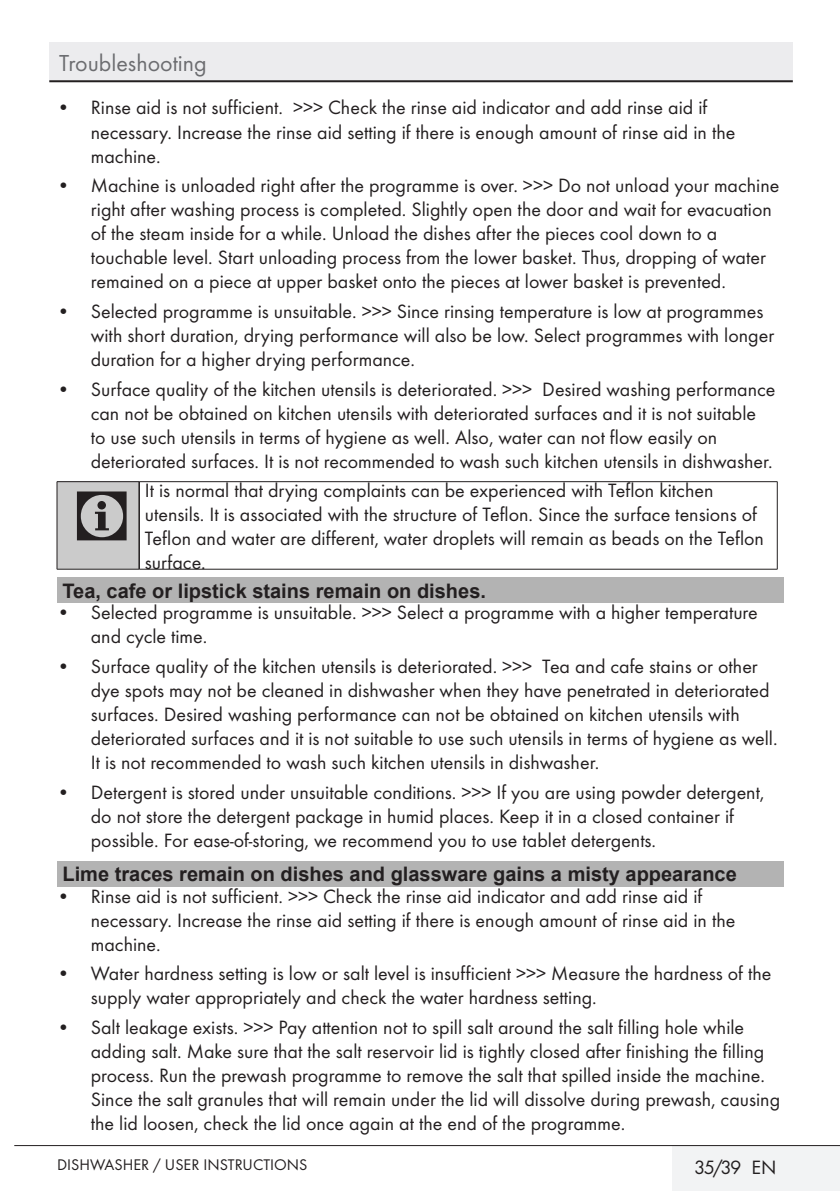
<style>
.page{position:relative;width:840px;height:1191px;background:#fff}
.page>*{position:absolute;margin:0;border:0;box-sizing:border-box;transform-origin:0 0}
.uyari_semboller{font:72px "ZIWARNUN";color:#231f20}
.t1{font:24px "Futura TOT Boo";color:#6c6d70}
.Girintili_Yazi{font:20px/24px "Futura TOT Boo";color:#231f20}
.Yazi_alanlari{font:20px/24px "Futura TOT Boo";color:#231f20}
.Girintili_Yazi-2{font:700 20px "Arial";color:#231f20}
.t2{font:16px "Futura TOT Boo";color:#231f20}
</style>
<div class="page">
<div style="left:671px;top:1145px;width:168px;height:46px;background:#f2f3f4"></div>
<hr style="left:14px;top:1145px;width:825px;height:1px;background:#231f20">
<div style="left:49px;top:42px;width:743px;height:39px;background:#ececee"></div>
<hr style="left:49px;top:80px;width:743px;height:2px;background:#231f20">
<div style="left:57px;top:482px;width:82px;height:87px;background:#cbcbcb"></div>
<hr style="left:57px;top:482px;width:1px;height:87px;background:#231f20">
<hr style="left:57px;top:481px;width:82px;height:1px;background:#231f20">
<hr style="left:57px;top:569px;width:82px;height:1px;background:#231f20">
<hr style="left:138px;top:482px;width:2px;height:87px;background:#231f20">
<hr style="left:776px;top:482px;width:1px;height:87px;background:#231f20">
<hr style="left:139px;top:481px;width:638px;height:1px;background:#231f20">
<hr style="left:139px;top:569px;width:638px;height:1px;background:#231f20">
<div style="left:57px;top:577px;width:725px;height:26px;background:#b3b3b3"></div>
<div style="left:57px;top:860px;width:725px;height:26px;background:#b3b3b3"></div>
<p class="t1" style="left:59px;top:49px;width:149px">Troubleshooting</p>
<p class="Girintili_Yazi" style="left:91px;top:96px;width:645px;text-indent:-34px">• Rinse aid is not sufficient. &gt;&gt;&gt; Check the rinse aid indicator and add rinse aid if necessary. Increase the rinse aid setting if there is enough amount of rinse aid in the machine.</p>
<p class="Girintili_Yazi" style="left:91px;top:173px;width:689px;text-indent:-34px">• Machine is unloaded right after the programme is over. &gt;&gt;&gt; Do not unload your machine right after washing process is completed. Slightly open the door and wait for evacuation of the steam inside for a while. Unload the dishes after the pieces cool down to a touchable level. Start unloading process from the lower basket. Thus, dropping of water remained on a piece at upper basket onto the pieces at lower basket is prevented.</p>
<p class="Girintili_Yazi" style="left:91px;top:299px;width:684px;text-indent:-34px">• Selected programme is unsuitable. &gt;&gt;&gt; Since rinsing temperature is low at programmes with short duration, drying performance will also be low. Select programmes with longer duration for a higher drying performance.</p>
<p class="Girintili_Yazi" style="left:91px;top:377px;width:685px;text-indent:-34px">• Surface quality of the kitchen utensils is deteriorated. &gt;&gt;&gt; Desired washing performance can not be obtained on kitchen utensils with deteriorated surfaces and it is not suitable to use such utensils in terms of hygiene as well. Also, water can not flow easily on deteriorated surfaces. It is not recommended to wash such kitchen utensils in dishwasher.</p>
<p class="uyari_semboller" style="left:73px;top:478px;width:63px">C</p>
<p class="Yazi_alanlari" style="left:145px;top:478px;width:620px">It is normal that drying complaints can be experienced with Teflon kitchen utensils. It is associated with the structure of Teflon. Since the surface tensions of Teflon and water are different, water droplets will remain as beads on the Teflon surface.</p>
<p class="Girintili_Yazi-2" style="left:62px;top:576px;width:425px">Tea, cafe or lipstick stains remain on dishes.</p>
<p class="Girintili_Yazi" style="left:91px;top:600px;width:668px;text-indent:-34px">• Selected programme is unsuitable. &gt;&gt;&gt; Select a programme with a higher temperature and cycle time.</p>
<p class="Girintili_Yazi" style="left:91px;top:654px;width:688px;text-indent:-34px">• Surface quality of the kitchen utensils is deteriorated. &gt;&gt;&gt; Tea and cafe stains or other dye spots may not be cleaned in dishwasher when they have penetrated in deteriorated surfaces. Desired washing performance can not be obtained on kitchen utensils with deteriorated surfaces and it is not suitable to use such utensils in terms of hygiene as well.<br>It is not recommended to wash such kitchen utensils in dishwasher.</p>
<p class="Girintili_Yazi" style="left:91px;top:780px;width:674px;text-indent:-34px">• Detergent is stored under unsuitable conditions. &gt;&gt;&gt; If you are using powder detergent, do not store the detergent package in humid places. Keep it in a closed container if possible. For ease-of-storing, we recommend you to use tablet detergents.</p>
<p class="Girintili_Yazi-2" style="left:62px;top:859px;width:675px">Lime traces remain on dishes and glassware gains a misty appearance</p>
<p class="Girintili_Yazi" style="left:91px;top:883px;width:645px;text-indent:-34px">• Rinse aid is not sufficient. &gt;&gt;&gt; Check the rinse aid indicator and add rinse aid if necessary. Increase the rinse aid setting if there is enough amount of rinse aid in the machine.</p>
<p class="Girintili_Yazi" style="left:91px;top:961px;width:681px;text-indent:-34px">• Water hardness setting is low or salt level is insufficient &gt;&gt;&gt; Measure the hardness of the supply water appropriately and check the water hardness setting.</p>
<p class="Girintili_Yazi" style="left:91px;top:1015px;width:690px;text-indent:-34px">• Salt leakage exists. &gt;&gt;&gt; Pay attention not to spill salt around the salt filling hole while adding salt. Make sure that the salt reservoir lid is tightly closed after finishing the filling process. Run the prewash programme to remove the salt that spilled inside the machine.<br>Since the salt granules that will remain under the lid will dissolve during prewash, causing the lid loosen, check the lid once again at the end of the programme.</p>
<p class="t2" style="left:57px;top:1155px;width:252px">DISHWASHER / USER INSTRUCTIONS</p>
<p class="Girintili_Yazi" style="left:693px;top:1155px;width:84px">35 / 39 EN</p>
</div>
